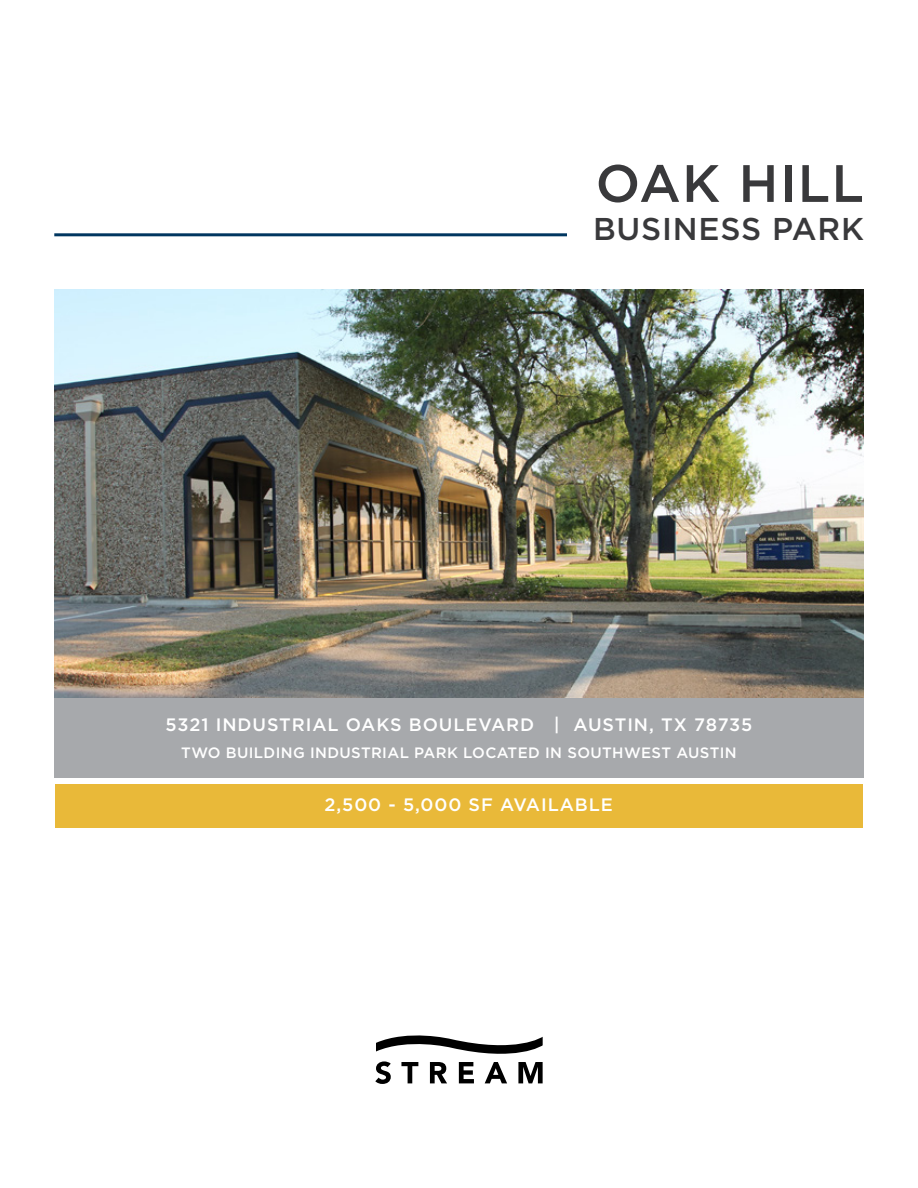
<style>
.page{position:relative;width:918px;height:1188px;background:#fff}
.page>*{position:absolute;margin:0;border:0;box-sizing:border-box;transform-origin:0 0}
.t1{font:500 52.5px "Gotham";letter-spacing:.025em;color:#39393b}
.t2{font:500 31.5px "Gotham";letter-spacing:.025em;color:#39393b}
.t3{font:500 18px "Gotham";letter-spacing:.05em;color:#fff}
.t4{font:500 15px "Gotham";letter-spacing:.025em;color:#fff}
</style>
<div class="page">
<div style="left:54px;top:698px;width:810px;height:80px;background:#a7a9ac"></div>
<img style="left:54px;top:289px;width:810px;height:409px">
<svg style="left:375px;top:1035px;width:168px;height:49px"></svg>
<hr style="left:54px;top:233px;width:513px;height:3px;background:#003660">
<div style="left:55px;top:784px;width:808px;height:43px;background:#e9b939"></div>
<h1 class="t1" style="left:596px;top:149px;width:270px">OAK HILL</h1>
<h2 class="t2" style="left:593px;top:208px;width:272px">BUSINESS PARK</h2>
<p class="t3" style="left:166px;top:713px;width:588px">5321 INDUSTRIAL OAKS BOULEVARD | AUSTIN, TX 78735</p>
<p class="t4" style="left:181px;top:742px;width:557px">TWO BUILDING INDUSTRIAL PARK LOCATED IN SOUTHWEST AUSTIN</p>
<p class="t3" style="left:325px;top:793px;width:290px">2,500 - 5,000 SF AVAILABLE</p>
</div>
